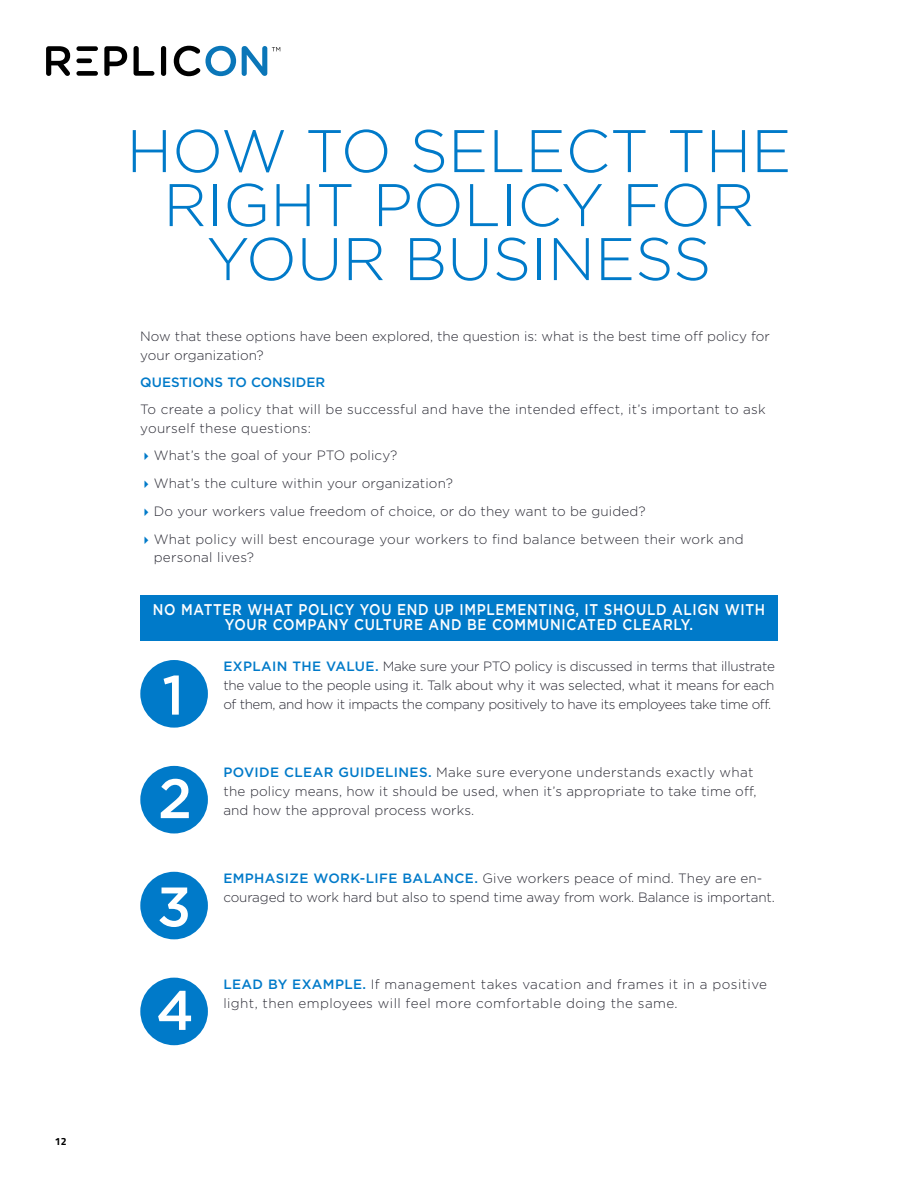
<style>
.page{position:relative;width:918px;height:1188px;background:#fff}
.page>*{position:absolute;margin:0;border:0;box-sizing:border-box;transform-origin:0 0}
.t1{font:300 60px/54px "Gotham";color:#007ac9;text-align:center}
.t2{font:500 55.5px/103.5px "Gotham";color:#fff}
.t3{font:500 15.6px/15px "Gotham";letter-spacing:.05em;color:#fff;text-align:center;scale:.87 1}
.t4{font:300 13.5px/18.8px "Gotham";letter-spacing:.01em;color:#2c2c36}
.t5{font:300 13.5px/18.8px "Gotham";letter-spacing:-.01em;color:#2c2c36}
.t6{font:300 13.5px/18.8px "Gotham";letter-spacing:.03em;color:#2c2c36}
.t7{font:500 13.5px "Gotham";color:#007ac9}
.t8{font:700 10.5px "Titillium";color:#000}
.s1{font-weight:500;color:#007ac9}
</style>
<div class="page">
<svg style="left:46px;top:46px;width:24px;height:30px"></svg>
<svg style="left:104px;top:46px;width:23px;height:30px"></svg>
<svg style="left:134px;top:46px;width:20px;height:30px"></svg>
<div style="left:161px;top:46px;width:5px;height:30px;background:#000;border-radius:3px"></div>
<div style="left:76px;top:71px;width:22px;height:5px;background:#000;border-radius:2px"></div>
<div style="left:76px;top:58px;width:16px;height:5px;background:#000;border-radius:2px"></div>
<div style="left:76px;top:46px;width:22px;height:5px;background:#000;border-radius:2px"></div>
<svg style="left:174px;top:46px;width:62px;height:30px"></svg>
<svg style="left:242px;top:46px;width:38px;height:30px"></svg>
<div style="left:140px;top:660px;width:68px;height:68px;background:#007ac9;border-radius:50%"></div>
<div style="left:140px;top:595px;width:638px;height:46px;background:#007ac9"></div>
<div style="left:140px;top:766px;width:68px;height:67px;background:#007ac9;border-radius:50%"></div>
<div style="left:140px;top:872px;width:68px;height:67px;background:#007ac9;border-radius:50%"></div>
<div style="left:140px;top:978px;width:68px;height:67px;background:#007ac9;border-radius:50%"></div>
<p class="t8" style="left:55px;top:1133px;width:13px">12</p>
<h1 class="t1" style="left:127px;top:123px;width:666px">HOW TO SELECT THE<br>RIGHT POLICY FOR<br>YOUR BUSINESS</h1>
<p class="t4" style="left:140px;top:327px;width:631px">Now that these options have been explored, the question is: what is the best time off policy for your organization?</p>
<p class="t7" style="left:140px;top:375px;width:186px">QUESTIONS TO CONSIDER</p>
<p class="t4" style="left:140px;top:400px;width:627px">To create a policy that will be successful and have the intended effect, it’s important to ask yourself these questions:</p>
<p class="t4" style="left:154px;top:441px;width:592px;line-height:27.8px">What’s the goal of your PTO policy?<br>What’s the culture within your organization?<br>Do your workers value freedom of choice, or do they want to be guided?<br>What policy will best encourage your workers to find balance between their work and</p>
<p class="t4" style="left:154px;top:548px;width:102px">personal lives?</p>
<p class="t3" style="left:153px;top:602px;width:705px">NO MATTER WHAT POLICY YOU END UP IMPLEMENTING, IT SHOULD ALIGN WITH<br>YOUR COMPANY CULTURE AND BE COMMUNICATED CLEARLY.</p>
<p class="t4" style="left:223px;top:657px;width:553px;text-align:justify"><span class="s1">EXPLAIN THE VALUE.</span> Make sure your PTO policy is discussed in terms that illustrate the value to the people using it. Talk about why it was selected, what it means for each of them, and how it impacts the company positively to have its employees take time off.</p>
<h2 class="t2" style="left:158px;top:642px;width:36px">1<br>2</h2>
<p class="t4" style="left:223px;top:763px;width:535px"><span class="s1">POVIDE CLEAR GUIDELINES.</span> Make sure everyone understands exactly what the policy means, how it should be used, when it’s appropriate to take time off, and how the approval process works.</p>
<h2 class="t2" style="left:157px;top:854px;width:36px">3</h2>
<h2 class="t2" style="left:156px;top:957px;width:39px">4</h2>
<p class="t5" style="left:223px;top:869px;width:553px"><span class="s1">EMPHASIZE WORK-LIFE BALANCE.</span> Give workers peace of mind. They are en&shy;couraged to work hard but also to spend time away from work. Balance is important.</p>
<p class="t6" style="left:223px;top:975px;width:545px"><span class="s1">LEAD BY EXAMPLE.</span> If management takes vacation and frames it in a positive light, then employees will feel more comfortable doing the same.</p>
</div>
